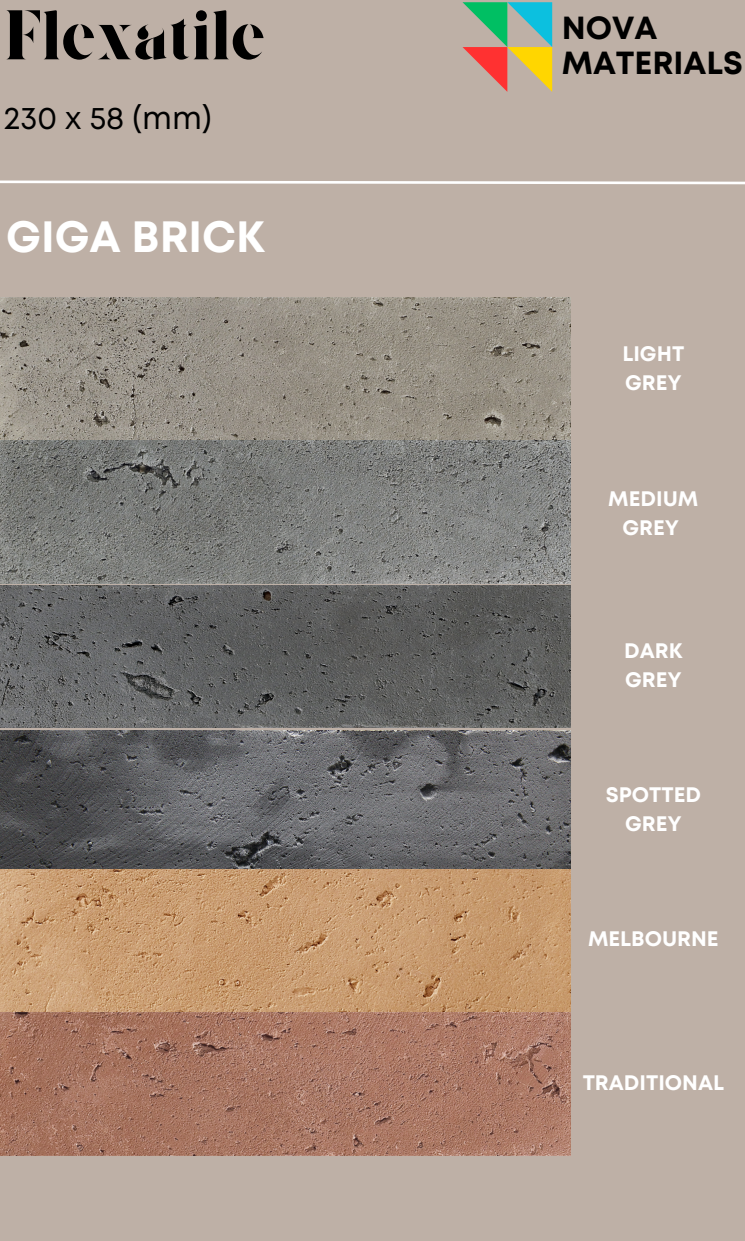
<style>
.page{position:relative;width:745px;height:1241px;background:#fff}
.page>*{position:absolute;margin:0;border:0;box-sizing:border-box;transform-origin:0 0}
.t1{font:70px "Giaza Stencil";color:#000}
.t2{font:700 43.75px "Mont";color:#fff}
.t3{font:700 31.94px/34.1px "Mont";color:#000}
.t4{font:31.5px "Mont";color:#000}
.t5{font:700 21px "Mont";color:#fff}
</style>
<div class="page">
<div style="left:0;top:0;width:744px;height:1240px;background:#beb0a6"></div>
<svg style="left:0;top:180px;width:744px;height:5px"></svg>
<svg style="left:462px;top:2px;width:89px;height:90px"></svg>
<img style="left:0;top:298px;width:570px;height:285px">
<img style="left:0;top:585px;width:570px;height:142px">
<img style="left:0;top:730px;width:570px;height:139px">
<img style="left:0;top:869px;width:570px;height:286px">
<h1 class="t1" style="left:4px;top:7px;width:263px">Flexatile</h1>
<h4 class="t3" style="left:561px;top:14px;width:182px">NOVA<br>MATERIALS</h4>
<p class="t4" style="left:4px;top:106px;width:209px">230 x 58 (mm)</p>
<p class="t2" style="left:6px;top:220px;width:260px">GIGA BRICK</p>
<p class="t5" style="left:622px;top:345px;width:63px">LIGHT</p>
<p class="t5" style="left:624px;top:374px;width:58px">GREY</p>
<p class="t5" style="left:608px;top:491px;width:92px">MEDIUM</p>
<p class="t5" style="left:622px;top:520px;width:58px">GREY</p>
<h3 class="t5" style="left:624px;top:643px;width:60px">DARK</h3>
<h2 class="t5" style="left:624px;top:671px;width:58px">GREY</h2>
<p class="t5" style="left:605px;top:787px;width:97px">SPOTTED</p>
<p class="t5" style="left:624px;top:816px;width:58px">GREY</p>
<p class="t5" style="left:587px;top:931px;width:132px">MELBOURNE</p>
<p class="t5" style="left:582px;top:1074px;width:143px">TRADITIONAL</p>
</div>
